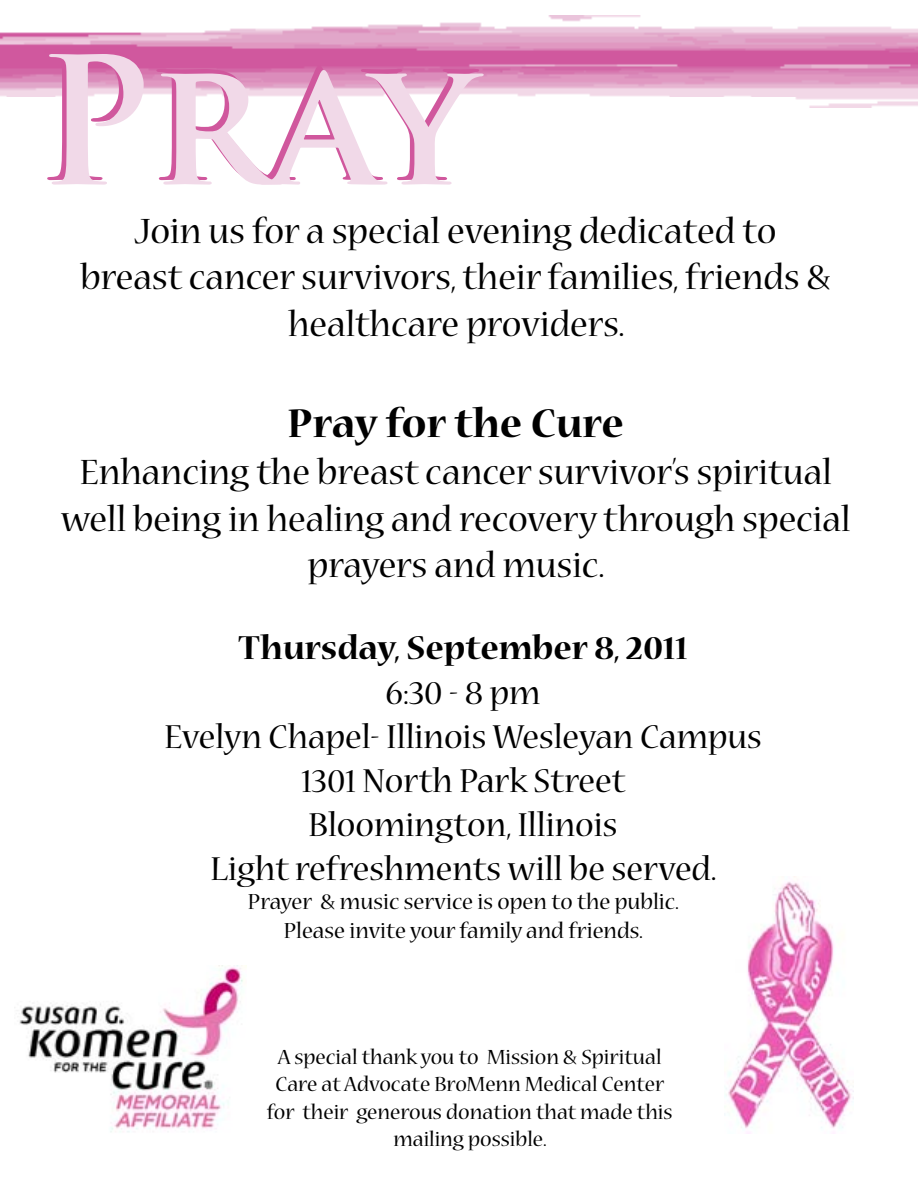
<style>
.page{position:relative;width:918px;height:1188px;background:#fff}
.page>*{position:absolute;margin:0;border:0;box-sizing:border-box;transform-origin:0 0}
.t1{font:700 172.8px "Trajan Pro";color:#d0579d}
.t2{font:700 44.7px "Nueva Std";color:#000}
.t3{font:39px/46.8px "Nueva Std";color:#000;text-align:center}
.t4{font:36.75px/44.2px "Nueva Std";color:#000;text-align:center}
.t5{font:700 36.75px "Nueva Std";color:#000}
.t6{font:24.3px/29.1px "Nueva Std";color:#000;text-align:center}
.t7{font:22.8px/27.3px "Nueva Std";color:#000;text-align:center}
</style>
<div class="page">
<img style="left:0;top:16px;width:918px;height:91px">
<img style="left:725px;top:881px;width:127px;height:253px">
<img style="left:19px;top:965px;width:227px;height:167px">
<h1 class="t1" style="left:34px;top:9px;width:438px">Pray</h1>
<p class="t3" style="left:81px;top:209px;width:752px">Join us for a special evening dedicated to breast cancer survivors, their families, friends &amp; healthcare providers.</p>
<p class="t2" style="left:287px;top:403px;width:338px">Pray for the Cure</p>
<p class="t3" style="left:61px;top:450px;width:791px">Enhancing the breast cancer survivor’s spiritual well being in healing and recovery through special prayers and music.</p>
<p class="t5" style="left:238px;top:631px;width:451px">Thursday, September 8, 2011</p>
<p class="t4" style="left:164px;top:672px;width:599px">6:30 - 8 pm<br>Evelyn Chapel- Illinois Wesleyan Campus<br>1301 North Park Street<br>Bloomington, Illinois<br>Light refreshments will be served.</p>
<p class="t6" style="left:248px;top:889px;width:433px">Prayer &amp; music service is open to the public.<br>Please invite your family and friends.</p>
<p class="t7" style="left:267px;top:1045px;width:407px">A special thank you to Mission &amp; Spiritual Care at Advocate BroMenn Medical Center for their generous donation that made this mailing possible.</p>
</div>
